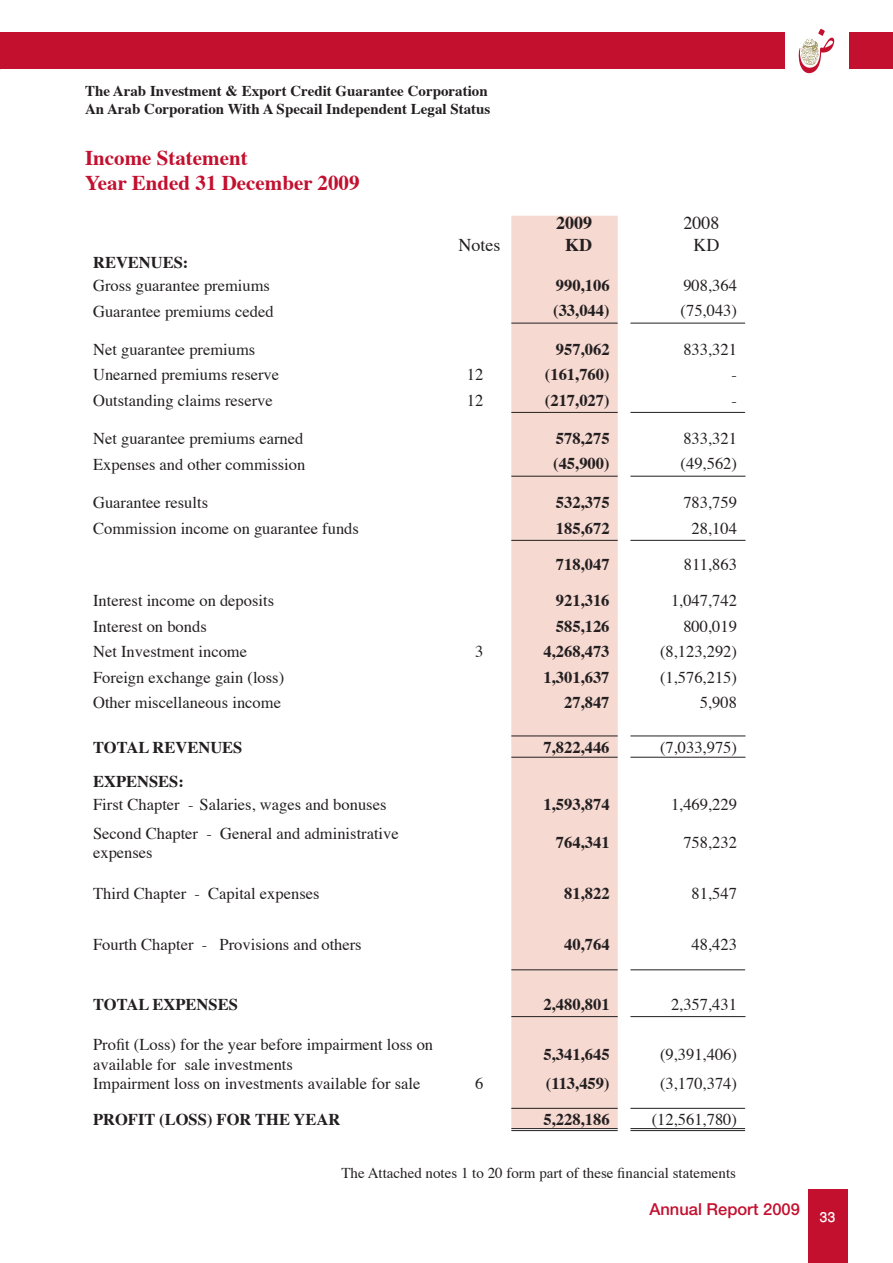
<style>
.page{position:relative;width:893px;height:1263px;background:#fff}
.page>*{position:absolute;margin:0;border:0;box-sizing:border-box;transform-origin:0 0}
.t1{font:700 21px/25.2px "Times";color:#c3102f}
.t2{font:500 19.5px "Win Soft Pro";color:#fff}
.t3{font:18px/21.6px "Times";color:#231f20;text-align:center}
.t4{font:700 18px/21.6px "Times";color:#231f20;text-align:center}
.t5{font:16.5px/19.8px "Times";color:#231f20}
.t6{font:700 16.5px "Times";color:#231f20}
.t7{font:500 16.5px "Helvetica Neue";color:#c3102f}
.t8{font:700 15px/18px "Times";color:#231f20}
.t9{font:15px "Times";color:#231f20}
</style>
<div class="page">
<div style="left:0;top:33px;width:893px;height:36px;background:#c3102f"></div>
<div style="left:808px;top:1190px;width:39px;height:73px;background:#c3102f"></div>
<div style="left:785px;top:19px;width:63px;height:63px;background:#fff"></div>
<svg style="left:799px;top:29px;width:35px;height:44px"></svg>
<div style="left:511px;top:216px;width:107px;height:912px;background:#f6d9d1"></div>
<hr style="left:511px;top:323px;width:107px;height:1px;background:#231f20">
<hr style="left:630px;top:323px;width:115px;height:1px;background:#231f20">
<hr style="left:511px;top:412px;width:107px;height:1px;background:#231f20">
<hr style="left:630px;top:412px;width:115px;height:1px;background:#231f20">
<hr style="left:511px;top:476px;width:107px;height:1px;background:#231f20">
<hr style="left:630px;top:476px;width:115px;height:1px;background:#231f20">
<hr style="left:511px;top:540px;width:107px;height:1px;background:#231f20">
<hr style="left:630px;top:540px;width:115px;height:1px;background:#231f20">
<hr style="left:511px;top:735px;width:107px;height:1px;background:#231f20">
<hr style="left:630px;top:735px;width:115px;height:1px;background:#231f20">
<hr style="left:511px;top:757px;width:107px;height:1px;background:#231f20">
<hr style="left:630px;top:757px;width:115px;height:1px;background:#231f20">
<hr style="left:511px;top:1016px;width:107px;height:1px;background:#231f20">
<hr style="left:630px;top:1016px;width:115px;height:1px;background:#231f20">
<hr style="left:511px;top:1128px;width:107px;height:1px;background:#231f20">
<hr style="left:511px;top:1130px;width:107px;height:1px;background:#231f20">
<hr style="left:630px;top:1128px;width:115px;height:1px;background:#231f20">
<hr style="left:630px;top:1130px;width:115px;height:1px;background:#231f20">
<hr style="left:511px;top:1108px;width:107px;height:1px;background:#231f20">
<hr style="left:630px;top:1108px;width:115px;height:1px;background:#231f20">
<hr style="left:511px;top:969px;width:107px;height:1px;background:#231f20">
<hr style="left:630px;top:969px;width:115px;height:1px;background:#231f20">
<p class="t8" style="left:85px;top:81px;width:407px">The Arab Investment &amp; Export Credit Guarantee Corporation<br>An Arab Corporation With A Specail Independent Legal Status</p>
<p class="t1" style="left:85px;top:143px;width:276px">Income Statement<br>Year Ended 31 December 2009</p>
<p class="t3" style="left:458px;top:232px;width:43px">Notes</p>
<p class="t4" style="left:556px;top:210px;width:37px">2009<br>KD</p>
<p class="t3" style="left:683px;top:211px;width:37px">2008<br>KD</p>
<p class="t6" style="left:93px;top:246px;width:24px">Revenues</p>
<p class="t6" style="left:183px;top:246px;width:7px">:</p>
<p class="t5" style="left:93px;top:274px;width:178px">Gross guarantee premiums</p>
<p class="t6" style="left:556px;top:270px;width:55px">990,106</p>
<p class="t5" style="left:683px;top:274px;width:55px">908,364</p>
<p class="t5" style="left:93px;top:300px;width:182px">Guarantee premiums ceded</p>
<p class="t6" style="left:553px;top:295px;width:58px">(33,044)</p>
<p class="t5" style="left:681px;top:299px;width:58px">(75,043)</p>
<p class="t5" style="left:93px;top:338px;width:164px">Net guarantee premiums</p>
<p class="t6" style="left:556px;top:333px;width:55px">957,062</p>
<p class="t5" style="left:683px;top:338px;width:55px">833,321</p>
<p class="t5" style="left:93px;top:363px;width:188px">Unearned premiums reserve</p>
<p class="t5" style="left:467px;top:363px;width:18px">12</p>
<p class="t6" style="left:545px;top:359px;width:66px">(161,760)</p>
<p class="t5" style="left:731px;top:363px;width:7px">-</p>
<p class="t5" style="left:93px;top:389px;width:181px">Outstanding claims reserve</p>
<p class="t5" style="left:467px;top:389px;width:18px">12</p>
<p class="t6" style="left:545px;top:384px;width:66px">(217,027)</p>
<p class="t5" style="left:731px;top:389px;width:7px">-</p>
<p class="t5" style="left:93px;top:427px;width:212px">Net guarantee premiums earned</p>
<p class="t6" style="left:556px;top:423px;width:55px">578,275</p>
<p class="t5" style="left:683px;top:427px;width:55px">833,321</p>
<p class="t5" style="left:93px;top:453px;width:214px">Expenses and other commission</p>
<p class="t6" style="left:553px;top:448px;width:58px">(45,900)</p>
<p class="t5" style="left:681px;top:453px;width:58px">(49,562)</p>
<p class="t5" style="left:93px;top:491px;width:117px">Guarantee results</p>
<p class="t6" style="left:556px;top:487px;width:55px">532,375</p>
<p class="t5" style="left:683px;top:492px;width:55px">783,759</p>
<p class="t5" style="left:93px;top:517px;width:267px">Commission income on guarantee funds</p>
<p class="t6" style="left:556px;top:512px;width:55px">185,672</p>
<p class="t5" style="left:692px;top:517px;width:47px">28,104</p>
<p class="t6" style="left:556px;top:549px;width:55px">718,047</p>
<p class="t5" style="left:684px;top:554px;width:55px">811,863</p>
<p class="t5" style="left:93px;top:589px;width:183px">Interest income on deposits</p>
<p class="t6" style="left:556px;top:585px;width:55px">921,316</p>
<p class="t5" style="left:671px;top:589px;width:67px">1,047,742</p>
<p class="t5" style="left:93px;top:615px;width:115px">Interest on bonds</p>
<p class="t6" style="left:556px;top:610px;width:55px">585,126</p>
<p class="t5" style="left:683px;top:615px;width:55px">800,019</p>
<p class="t5" style="left:93px;top:640px;width:155px">Net Investment income</p>
<p class="t5" style="left:475px;top:640px;width:10px">3</p>
<p class="t6" style="left:544px;top:636px;width:67px">4,268,473</p>
<p class="t5" style="left:660px;top:640px;width:78px">(8,123,292)</p>
<p class="t5" style="left:93px;top:666px;width:193px">Foreign exchange gain (loss)</p>
<p class="t6" style="left:544px;top:661px;width:67px">1,301,637</p>
<p class="t5" style="left:660px;top:666px;width:78px">(1,576,215)</p>
<p class="t5" style="left:93px;top:691px;width:189px">Other miscellaneous income</p>
<p class="t6" style="left:564px;top:686px;width:47px">27,847</p>
<p class="t5" style="left:700px;top:691px;width:39px">5,908</p>
<p class="t6" style="left:93px;top:731px;width:151px">TOTAL REVENUES</p>
<p class="t6" style="left:544px;top:731px;width:67px">7,822,446</p>
<p class="t5" style="left:660px;top:736px;width:78px">(7,033,975)</p>
<p class="t6" style="left:93px;top:765px;width:35px">Expenses</p>
<p class="t6" style="left:178px;top:765px;width:7px">:</p>
<p class="t5" style="left:93px;top:793px;width:295px">First Chapter - Salaries, wages and bonuses</p>
<p class="t6" style="left:544px;top:789px;width:67px">1,593,874</p>
<p class="t5" style="left:671px;top:793px;width:67px">1,469,229</p>
<p class="t5" style="left:93px;top:822px;width:307px">Second Chapter - General and administrative expenses</p>
<p class="t6" style="left:556px;top:827px;width:55px">764,341</p>
<p class="t5" style="left:683px;top:831px;width:55px">758,232</p>
<p class="t5" style="left:93px;top:883px;width:228px">Third Chapter - Capital expenses</p>
<p class="t6" style="left:564px;top:878px;width:47px">81,822</p>
<p class="t5" style="left:692px;top:883px;width:47px">81,547</p>
<p class="t5" style="left:93px;top:934px;width:270px">Fourth Chapter - Provisions and others</p>
<p class="t6" style="left:564px;top:929px;width:47px">40,764</p>
<p class="t5" style="left:692px;top:933px;width:47px">48,423</p>
<p class="t6" style="left:93px;top:989px;width:146px">TOTAL EXPENSES</p>
<p class="t6" style="left:544px;top:988px;width:67px">2,480,801</p>
<p class="t5" style="left:671px;top:993px;width:67px">2,357,431</p>
<p class="t5" style="left:93px;top:1033px;width:342px">Profit (Loss) for the year before impairment loss on available for sale investments</p>
<p class="t6" style="left:544px;top:1039px;width:67px">5,341,645</p>
<p class="t5" style="left:660px;top:1043px;width:78px">(9,391,406)</p>
<p class="t5" style="left:93px;top:1072px;width:329px">Impairment loss on investments available for sale</p>
<p class="t5" style="left:475px;top:1072px;width:10px">6</p>
<p class="t6" style="left:546px;top:1067px;width:65px">(113,459)</p>
<p class="t5" style="left:660px;top:1072px;width:78px">(3,170,374)</p>
<p class="t6" style="left:93px;top:1104px;width:22px">Profit</p>
<p class="t6" style="left:159px;top:1104px;width:28px">(Loss</p>
<p class="t6" style="left:207px;top:1104px;width:111px">) For The Year</p>
<p class="t6" style="left:544px;top:1103px;width:67px">5,228,186</p>
<p class="t5" style="left:652px;top:1108px;width:87px">(12,561,780)</p>
<p class="t9" style="left:341px;top:1159px;width:396px">The Attached notes 1 to 20 form part of these financial statements</p>
<p class="t7" style="left:649px;top:1199px;width:152px">Annual Report 2009</p>
<p class="t2" style="left:820px;top:1203px;width:17px">33</p>
</div>
